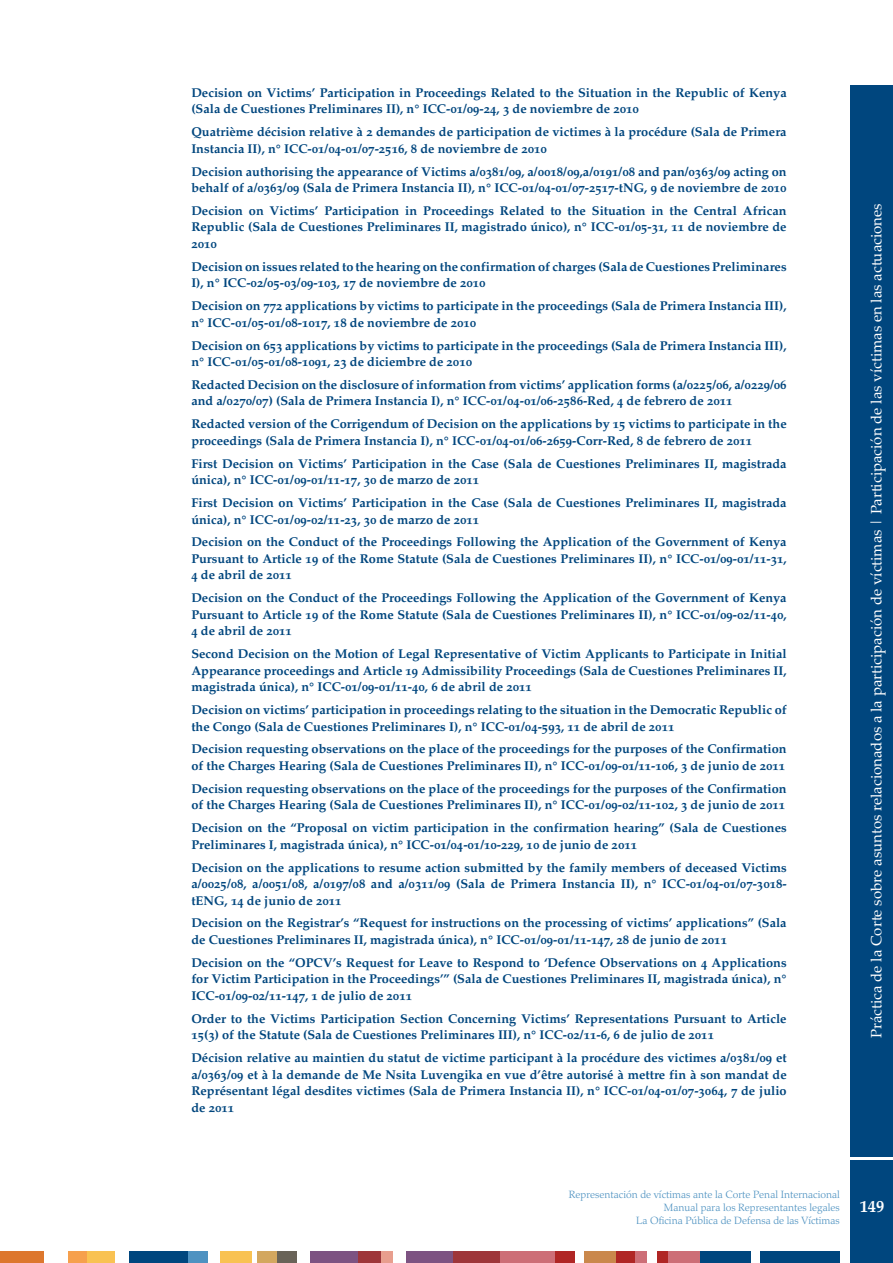
<style>
.page{position:relative;width:893px;height:1263px;background:#fff}
.page>*{position:absolute;margin:0;border:0;box-sizing:border-box;transform-origin:0 0}
.t1{font:700 16.5px "Palatino Linotype";color:#fff}
.t2{font:15px "Palatino Linotype";color:#fff}
.t3{font:700 12.75px/16.5px "Palatino Old Style Figures";color:#00467e}
.t4{font:300 10.5px/12.6px "Palatino Linotype";color:#4e92c1;text-align:right}
</style>
<div class="page">
<div style="left:0;top:1251px;width:43px;height:12px;background:#dd772e"></div>
<div style="left:68px;top:1251px;width:20px;height:12px;background:#f6a04d"></div>
<div style="left:88px;top:1251px;width:27px;height:12px;background:#f9c252"></div>
<div style="left:130px;top:1251px;width:58px;height:12px;background:#00467e"></div>
<div style="left:188px;top:1251px;width:20px;height:12px;background:#4e92c1"></div>
<div style="left:220px;top:1251px;width:31px;height:12px;background:#f9c252"></div>
<div style="left:257px;top:1251px;width:20px;height:12px;background:#d3a75f"></div>
<div style="left:277px;top:1251px;width:19px;height:12px;background:#696358"></div>
<div style="left:357px;top:1251px;width:24px;height:12px;background:#9e363a"></div>
<div style="left:381px;top:1251px;width:11px;height:12px;background:#e89e8e"></div>
<div style="left:310px;top:1251px;width:47px;height:12px;background:#7d5382"></div>
<div style="left:406px;top:1251px;width:47px;height:12px;background:#7d5382"></div>
<div style="left:453px;top:1251px;width:47px;height:12px;background:#9e363a"></div>
<div style="left:500px;top:1251px;width:55px;height:12px;background:#cd6e77"></div>
<div style="left:555px;top:1251px;width:20px;height:12px;background:#b02625"></div>
<div style="left:616px;top:1251px;width:19px;height:12px;background:#b02625"></div>
<div style="left:635px;top:1251px;width:12px;height:12px;background:#cd6e77"></div>
<div style="left:585px;top:1251px;width:31px;height:12px;background:#ca884c"></div>
<div style="left:657px;top:1251px;width:12px;height:12px;background:#b02625"></div>
<div style="left:669px;top:1251px;width:31px;height:12px;background:#cd6e77"></div>
<div style="left:700px;top:1251px;width:51px;height:12px;background:#00467e"></div>
<div style="left:760px;top:1251px;width:79px;height:12px;background:#00467e"></div>
<div style="left:850px;top:1160px;width:43px;height:103px;background:#00467e"></div>
<div style="left:850px;top:85px;width:43px;height:1072px;background:#00467e"></div>
<p class="t3" style="left:191px;top:84px;width:597px">Decision on Victims’ Participation in Proceedings Related to the Situation in the Republic of Kenya (Sala de Cuestiones Preliminares II), n° ICC-01/09-24, 3 de noviembre de 2010</p>
<p class="t3" style="left:191px;top:123px;width:597px">Quatrième décision relative à 2 demandes de participation de victimes à la procédure (Sala de Primera<br>Instancia II), n° ICC-01/04-01/07-2516, 8 de noviembre de 2010</p>
<p class="t3" style="left:191px;top:163px;width:597px">Decision authorising the appearance of Victims a/0381/09, a/0018/09,a/0191/08 and pan/0363/09 acting on behalf of a/0363/09 (Sala de Primera Instancia II), n° ICC-01/04-01/07-2517-tNG, 9 de noviembre de 2010</p>
<p class="t3" style="left:191px;top:202px;width:597px;text-align:justify">Decision on Victims’ Participation in Proceedings Related to the Situation in the Central African Republic (Sala de Cuestiones Preliminares II, magistrado único), n° ICC-01/05-31, 11 de noviembre de 2010</p>
<p class="t3" style="left:191px;top:258px;width:597px">Decision on issues related to the hearing on the confirmation of charges (Sala de Cuestiones Preliminares<br>I), n° ICC-02/05-03/09-103, 17 de noviembre de 2010</p>
<p class="t3" style="left:191px;top:297px;width:597px">Decision on 772 applications by victims to participate in the proceedings (Sala de Primera Instancia III), n° ICC-01/05-01/08-1017, 18 de noviembre de 2010</p>
<p class="t3" style="left:191px;top:337px;width:597px">Decision on 653 applications by victims to participate in the proceedings (Sala de Primera Instancia III), n° ICC-01/05-01/08-1091, 23 de diciembre de 2010</p>
<p class="t3" style="left:191px;top:376px;width:597px">Redacted Decision on the disclosure of information from victims’ application forms (a/0225/06, a/0229/06 and a/0270/07) (Sala de Primera Instancia I), n° ICC-01/04-01/06-2586-Red, 4 de febrero de 2011</p>
<p class="t3" style="left:191px;top:415px;width:597px">Redacted version of the Corrigendum of Decision on the applications by 15 victims to participate in the proceedings (Sala de Primera Instancia I), n° ICC-01/04-01/06-2659-Corr-Red, 8 de febrero de 2011</p>
<p class="t3" style="left:191px;top:455px;width:597px">First Decision on Victims’ Participation in the Case (Sala de Cuestiones Preliminares II, magistrada única), n° ICC-01/09-01/11-17, 30 de marzo de 2011</p>
<p class="t3" style="left:191px;top:494px;width:597px">First Decision on Victims’ Participation in the Case (Sala de Cuestiones Preliminares II, magistrada única), n° ICC-01/09-02/11-23, 30 de marzo de 2011</p>
<p class="t3" style="left:191px;top:533px;width:597px;text-align:justify">Decision on the Conduct of the Proceedings Following the Application of the Government of Kenya Pursuant to Article 19 of the Rome Statute (Sala de Cuestiones Preliminares II), n° ICC-01/09-01/11-31, 4 de abril de 2011</p>
<p class="t3" style="left:191px;top:589px;width:597px;text-align:justify">Decision on the Conduct of the Proceedings Following the Application of the Government of Kenya Pursuant to Article 19 of the Rome Statute (Sala de Cuestiones Preliminares II), n° ICC-01/09-02/11-40, 4 de abril de 2011</p>
<p class="t3" style="left:191px;top:645px;width:597px;text-align:justify">Second Decision on the Motion of Legal Representative of Victim Applicants to Participate in Initial Appearance proceedings and Article 19 Admissibility Proceedings (Sala de Cuestiones Preliminares II, magistrada única), n° ICC-01/09-01/11-40, 6 de abril de 2011</p>
<p class="t3" style="left:191px;top:701px;width:597px">Decision on victims’ participation in proceedings relating to the situation in the Democratic Republic of the Congo (Sala de Cuestiones Preliminares I), n° ICC-01/04-593, 11 de abril de 2011</p>
<p class="t3" style="left:191px;top:740px;width:597px">Decision requesting observations on the place of the proceedings for the purposes of the Confirmation of the Charges Hearing (Sala de Cuestiones Preliminares II), n° ICC-01/09-01/11-106, 3 de junio de 2011</p>
<p class="t3" style="left:191px;top:780px;width:597px">Decision requesting observations on the place of the proceedings for the purposes of the Confirmation of the Charges Hearing (Sala de Cuestiones Preliminares II), n° ICC-01/09-02/11-102, 3 de junio de 2011</p>
<p class="t3" style="left:191px;top:819px;width:597px">Decision on the “Proposal on victim participation in the confirmation hearing” (Sala de Cuestiones<br>Preliminares I, magistrada única), n° ICC-01/04-01/10-229, 10 de junio de 2011</p>
<p class="t3" style="left:191px;top:859px;width:597px;text-align:justify">Decision on the applications to resume action submitted by the family members of deceased Victims a/0025/08, a/0051/08, a/0197/08 and a/0311/09 (Sala de Primera Instancia II), n° ICC-01/04-01/07-3018- tENG, 14 de junio de 2011</p>
<p class="t3" style="left:191px;top:914px;width:597px">Decision on the Registrar’s “Request for instructions on the processing of victims’ applications” (Sala de Cuestiones Preliminares II, magistrada única), n° ICC-01/09-01/11-147, 28 de junio de 2011</p>
<p class="t3" style="left:191px;top:954px;width:597px;text-align:justify">Decision on the “OPCV’s Request for Leave to Respond to ‘Defence Observations on 4 Applications for Victim Participation in the Proceedings’” (Sala de Cuestiones Preliminares II, magistrada única), n° ICC-01/09-02/11-147, 1 de julio de 2011</p>
<p class="t3" style="left:191px;top:1010px;width:597px">Order to the Victims Participation Section Concerning Victims’ Representations Pursuant to Article<br>15(3) of the Statute (Sala de Cuestiones Preliminares III), n° ICC-02/11-6, 6 de julio de 2011</p>
<p class="t3" style="left:191px;top:1049px;width:597px;text-align:justify">Décision relative au maintien du statut de victime participant à la procédure des victimes a/0381/09 et a/0363/09 et à la demande de Me Nsita Luvengika en vue d’être autorisé à mettre fin à son mandat de Représentant légal desdites victimes (Sala de Primera Instancia II), n° ICC-01/04-01/07-3064, 7 de julio de 2011</p>
<p class="t2" style="left:866px;top:1038px;width:836px;rotate:-90deg">Práctica de la Corte sobre asuntos relacionados a la participación de víctimas | Participación de las víctimas en las actuaciones</p>
<p class="t4" style="left:569px;top:1187px;width:272px">Representación de víctimas ante la Corte Penal Internacional<br>Manual para los Representantes legales<br>La Oficina Pública de Defensa de las Víctimas</p>
<p class="t1" style="left:860px;top:1195px;width:26px">149</p>
</div>
